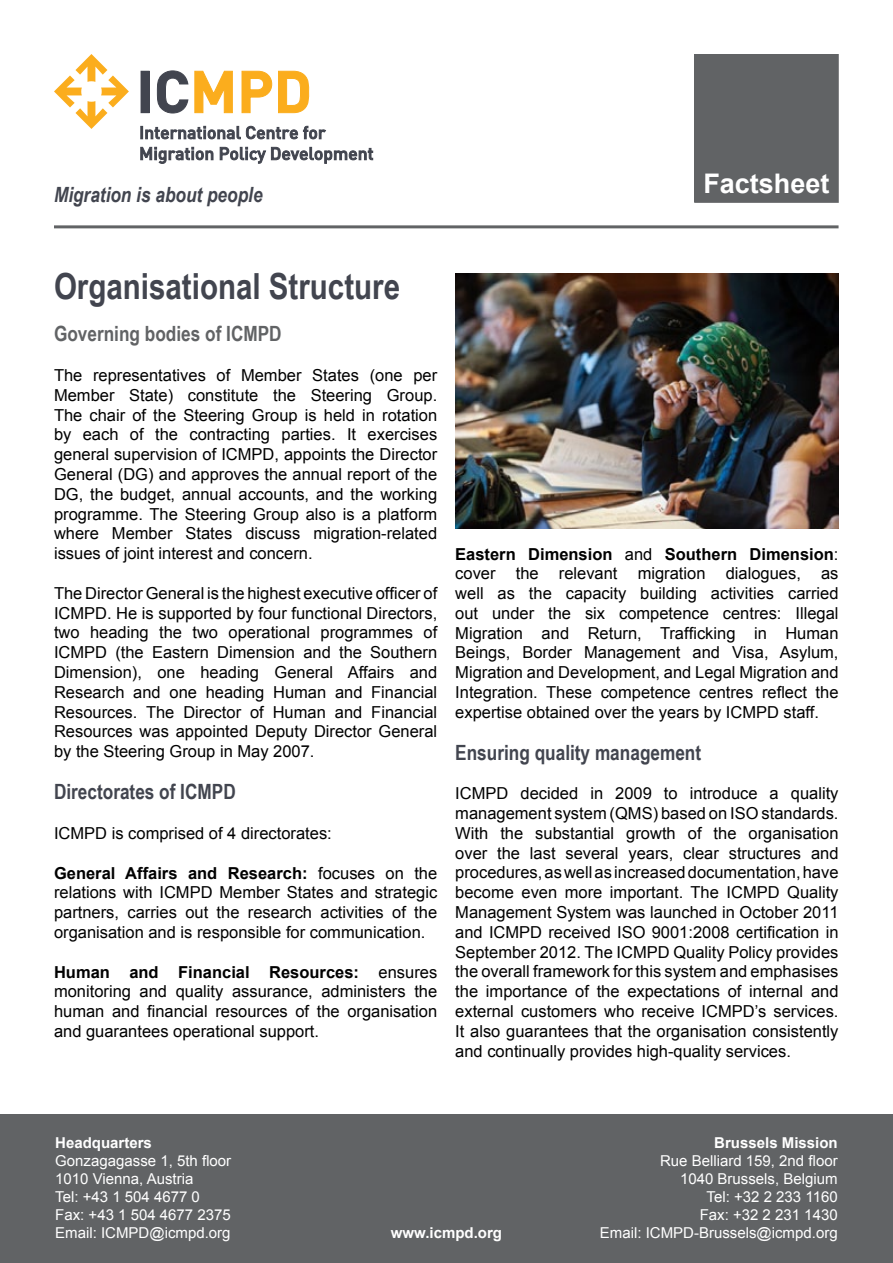
<style>
.page{position:relative;width:893px;height:1263px;background:#fff}
.page>*{position:absolute;margin:0;border:0;box-sizing:border-box;transform-origin:0 0}
.t1{font:700 36px "Arial Narrow";color:#42454f}
.t2{font:700 27px "Arial";color:#fff}
.t3{font:700 21px "Arial Narrow";color:#42454f}
.t4{font:700 21px "Arial Narrow";color:#616365}
.t5{font:italic 700 21px "Arial Narrow";color:#42454f}
.t6{font:16.5px/19.8px "Arial";color:#000;text-align:justify}
.t7{font:15px/18px "Arial";color:#fff}
.t8{font:700 15px "Arial";color:#fff}
.s1{font-weight:700}
</style>
<div class="page">
<hr style="left:54px;top:225px;width:784px;height:3px;background:#616365">
<div style="left:695px;top:55px;width:143px;height:147px;background:#616365"></div>
<div style="left:694px;top:54px;width:145px;height:149px;border:2px solid #616365"></div>
<div style="left:0;top:1114px;width:893px;height:149px;background:#616365"></div>
<div style="left:141px;top:71px;width:8px;height:42px;background:#42454f"></div>
<svg style="left:157px;top:70px;width:31px;height:43px"></svg>
<svg style="left:194px;top:71px;width:39px;height:42px"></svg>
<svg style="left:242px;top:71px;width:30px;height:42px"></svg>
<svg style="left:278px;top:71px;width:32px;height:42px"></svg>
<svg style="left:141px;top:126px;width:185px;height:13px"></svg>
<svg style="left:140px;top:147px;width:73px;height:17px"></svg>
<svg style="left:220px;top:147px;width:153px;height:17px"></svg>
<svg style="left:54px;top:54px;width:75px;height:75px"></svg>
<img style="left:456px;top:273px;width:382px;height:255px">
<p class="t5" style="left:54px;top:179px;width:210px">Migration is about people</p>
<h2 class="t2" style="left:703px;top:165px;width:128px">Factsheet</h2>
<h1 class="t1" style="left:54px;top:259px;width:348px">Organisational Structure</h1>
<p class="t4" style="left:54px;top:318px;width:229px">Governing bodies of ICMPD</p>
<p class="t6" style="left:54px;top:365px;width:385px">The representatives of Member States (one per Member State) constitute the Steering Group.<br>The chair of the Steering Group is held in rotation by each of the contracting parties. It exercises general supervision of ICMPD, appoints the Director General (DG) and approves the annual report of the DG, the budget, annual accounts, and the working programme. The Steering Group also is a platform where Member States discuss migration-related issues of joint interest and concern.</p>
<p class="t6" style="left:54px;top:583px;width:385px">The Director General is the highest executive officer of ICMPD. He is supported by four functional Directors, two heading the two operational programmes of ICMPD (the Eastern Dimension and the Southern Dimension), one heading General Affairs and Research and one heading Human and Financial Resources. The Director of Human and Financial Resources was appointed Deputy Director General by the Steering Group in May 2007.</p>
<p class="t3" style="left:54px;top:776px;width:183px">Directorates of ICMPD</p>
<p class="t6" style="left:54px;top:823px;width:279px">ICMPD is comprised of 4 directorates:</p>
<p class="t6" style="left:54px;top:863px;width:385px"><span class="s1">General Affairs and Research:</span> focuses on the relations with ICMPD Member States and strategic partners, carries out the research activities of the organisation and is responsible for communication.</p>
<p class="t6" style="left:54px;top:962px;width:385px"><span class="s1">Human and Financial Resources:</span> ensures monitoring and quality assurance, administers the human and financial resources of the organisation and guarantees operational support.</p>
<p class="t6" style="left:455px;top:544px;width:385px"><span class="s1">Eastern Dimension</span> and <span class="s1">Southern Dimension</span>: cover the relevant migration dialogues, as well as the capacity building activities carried out under the six competence centres: Illegal Migration and Return, Trafficking in Human Beings, Border Management and Visa, Asylum, Migration and Development, and Legal Migration and Integration. These competence centres reflect the expertise obtained over the years by ICMPD staff.</p>
<p class="t3" style="left:455px;top:736px;width:247px">Ensuring quality management</p>
<p class="t6" style="left:455px;top:784px;width:385px">ICMPD decided in 2009 to introduce a quality management system (QMS) based on ISO standards.<br>With the substantial growth of the organisation over the last several years, clear structures and procedures, as well as increased documentation, have become even more important. The ICMPD Quality Management System was launched in October 2011 and ICMPD received ISO 9001:2008 certification in September 2012. The ICMPD Quality Policy provides the overall framework for this system and emphasises the importance of the expectations of internal and external customers who receive ICMPD’s services.<br>It also guarantees that the organisation consistently and continually provides high-quality services.</p>
<p class="t8" style="left:55px;top:1133px;width:98px">Headquarters</p>
<p class="t7" style="left:55px;top:1152px;width:177px">Gonzagagasse 1, 5th floor<br>1010 Vienna, Austria<br>Tel: +43 1 504 4677 0<br>Fax: +43 1 504 4677 2375<br>Email: ICMPD@icmpd.org</p>
<p class="t8" style="left:391px;top:1223px;width:113px">www.icmpd.org</p>
<p class="t8" style="left:714px;top:1133px;width:125px">Brussels Mission</p>
<p class="t7" style="left:600px;top:1152px;width:239px;text-align:right">Rue Belliard 159, 2nd floor<br>1040 Brussels, Belgium<br>Tel: +32 2 233 1160<br>Fax: +32 2 231 1430<br>Email: ICMPD-Brussels@icmpd.org</p>
</div>
